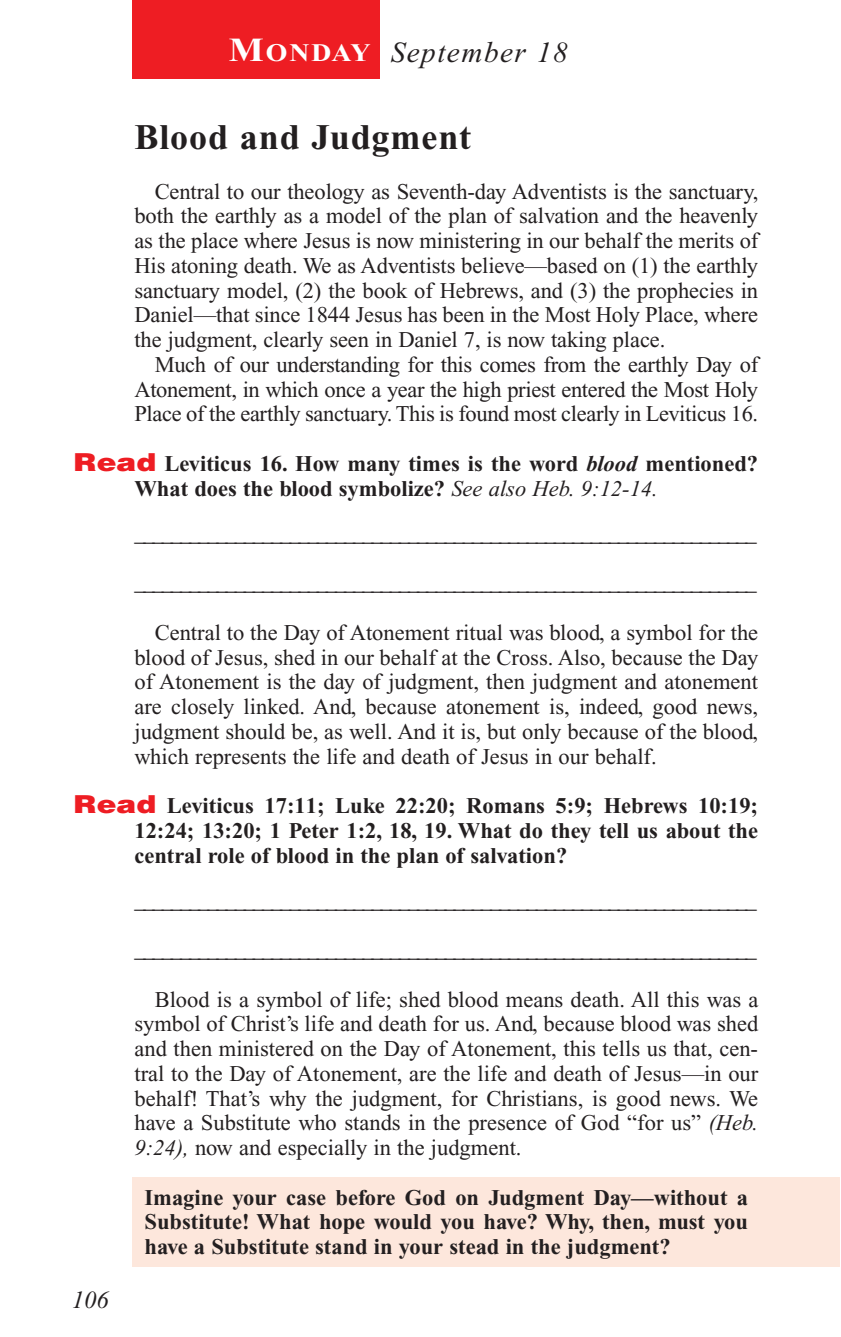
<style>
.page{position:relative;width:841px;height:1337px;background:#fff}
.page>*{position:absolute;margin:0;border:0;box-sizing:border-box;transform-origin:0 0}
.t1{font:700 36px "Times New Roman";letter-spacing:.025em;color:#231f20}
.t2{font:italic 29.25px "Times New Roman";letter-spacing:.05em;color:#231f20}
.t3{font:italic 24.75px "Times New Roman";color:#231f20}
.t4{font:22.5px/24.8px "Times New Roman";letter-spacing:-.005em;color:#231f20;text-align:justify}
.t5{font:700 22.5px/24.8px "Times New Roman";color:#231f20;text-align:justify}
.s1{font-weight:700;font-style:normal;font-size:33.75px;color:#fff}
.s2{font-weight:700;font-style:normal;font-size:25.2px;color:#fff}
.s3{font-family:"Helvetica";font-weight:900;font-size:24.75px;color:#ee1d23}
.s4{font-style:italic}
.s5{font-weight:400;font-style:italic}
</style>
<div class="page">
<div style="left:132px;top:1177px;width:707px;height:89px;background:#fde7dc"></div>
<div style="left:132px;top:0;width:248px;height:79px;background:#ee1d23"></div>
<h2 class="t2" style="left:229px;top:42px;width:340px"><span class="s1">M</span><span class="s2">ONDAY</span> September 18</h2>
<h1 class="t1" style="left:134px;top:125px;width:338px">Blood and Judgment</h1>
<p class="t4" style="left:134px;top:181px;width:625px;text-indent:20px">Central to our theology as Seventh-day Adventists is the sanctuary, both the earthly as a model of the plan of salvation and the heavenly as the place where Jesus is now ministering in our behalf the merits of His atoning death. We as Adventists believe—based on (1) the earthly sanctuary model, (2) the book of Hebrews, and (3) the prophecies in Daniel—that since 1844 Jesus has been in the Most Holy Place, where the judgment, clearly seen in Daniel 7, is now taking place.</p>
<p class="t4" style="left:134px;top:354px;width:625px;text-indent:20px">Much of our understanding for this comes from the earthly Day of Atonement, in which once a year the high priest entered the Most Holy Place of the earthly sanctuary. This is found most clearly in Leviticus 16.</p>
<p class="t5" style="left:134px;top:453px;width:625px;text-indent:-61px"><span class="s3">Read</span> Leviticus 16. How many times is the word <span class="s4">blood</span> mentioned?<br>What does the blood symbolize? <span class="s5">See also Heb. 9:12-14.</span></p>
<p class="t4" style="left:134px;top:523px;width:623px">____________________________________________________________________</p>
<p class="t4" style="left:134px;top:572px;width:623px">____________________________________________________________________</p>
<p class="t4" style="left:134px;top:622px;width:625px;text-indent:20px">Central to the Day of Atonement ritual was blood, a symbol for the blood of Jesus, shed in our behalf at the Cross. Also, because the Day of Atonement is the day of judgment, then judgment and atonement are closely linked. And, because atonement is, indeed, good news, judgment should be, as well. And it is, but only because of the blood, which represents the life and death of Jesus in our behalf.</p>
<p class="t5" style="left:134px;top:795px;width:625px;text-indent:-61px"><span class="s3">Read</span> Leviticus 17:11; Luke 22:20; Romans 5:9; Hebrews 10:19; 12:24; 13:20; 1 Peter 1:2, 18, 19. What do they tell us about the central role of blood in the plan of salvation?</p>
<p class="t4" style="left:134px;top:889px;width:623px">____________________________________________________________________</p>
<p class="t3" style="left:72px;top:1290px;width:39px">106</p>
<p class="t4" style="left:134px;top:939px;width:623px">____________________________________________________________________</p>
<p class="t4" style="left:134px;top:988px;width:625px;text-indent:20px">Blood is a symbol of life; shed blood means death. All this was a symbol of Christ’s life and death for us. And, because blood was shed and then ministered on the Day of Atonement, this tells us that, cen&shy;tral to the Day of Atonement, are the life and death of Jesus—in our behalf! That’s why the judgment, for Christians, is good news. We have a Substitute who stands in the presence of God “for us” <span class="s4">(Heb.<br>9:24),</span> now and especially in the judgment.</p>
<p class="t5" style="left:144px;top:1187px;width:605px">Imagine your case before God on Judgment Day—without a Substitute! What hope would you have? Why, then, must you have a Substitute stand in your stead in the judgment?</p>
</div>
